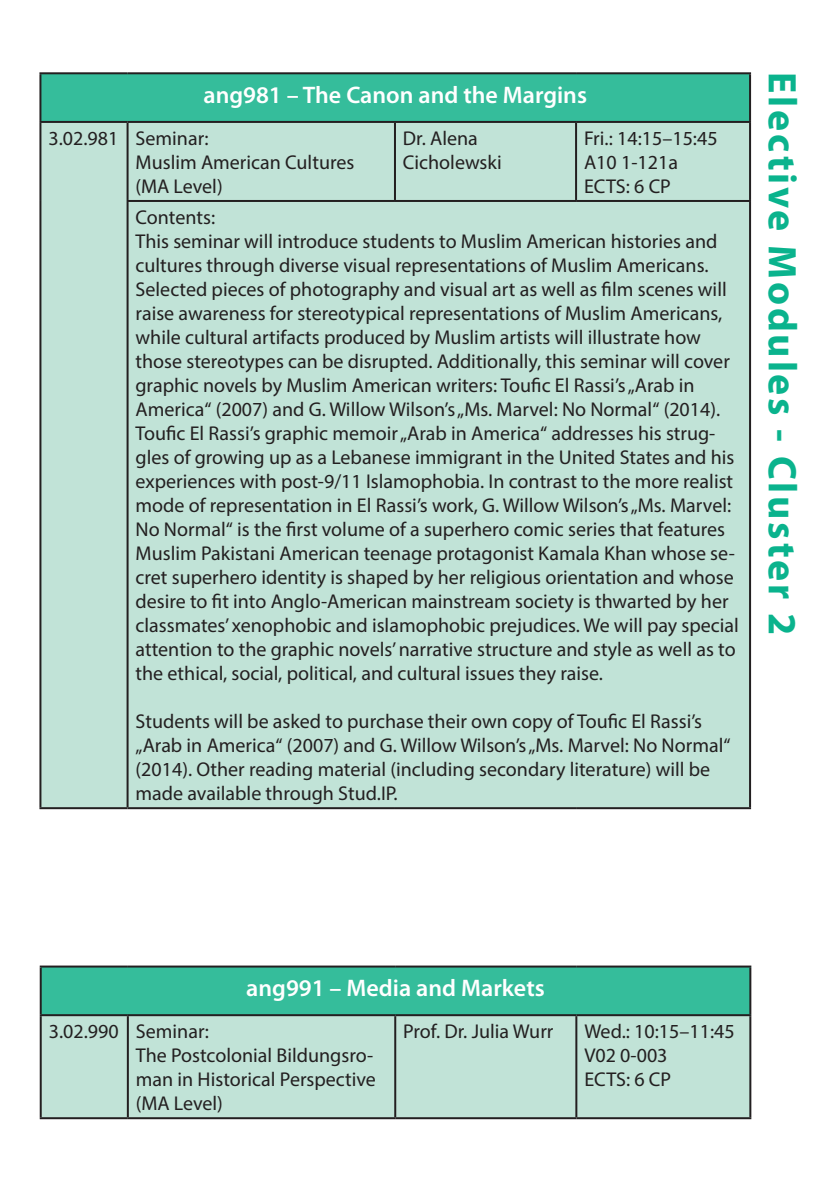
<style>
.page{position:relative;width:840px;height:1191px;background:#fff}
.page>*{position:absolute;margin:0;border:0;box-sizing:border-box;transform-origin:0 0}
.t1{font:700 40px "Myriad Pro";letter-spacing:.07em;color:#0ab38d}
.t2{font:600 24px "Myriad Pro";color:#fff}
.t3{font:20px/24px "Myriad Pro";color:#231f20}
</style>
<div class="page">
<div style="left:40px;top:73px;width:709px;height:49px;background:#35bd9b"></div>
<div style="left:41px;top:123px;width:707px;height:684px;background:#c1e3d7"></div>
<hr style="left:39px;top:72px;width:88px;height:2px;background:#231f20">
<hr style="left:39px;top:74px;width:2px;height:47px;background:#231f20">
<hr style="left:127px;top:72px;width:268px;height:2px;background:#231f20">
<hr style="left:395px;top:72px;width:180px;height:2px;background:#231f20">
<hr style="left:575px;top:72px;width:175px;height:2px;background:#231f20">
<hr style="left:748px;top:74px;width:2px;height:47px;background:#231f20">
<hr style="left:39px;top:121px;width:88px;height:2px;background:#231f20">
<hr style="left:39px;top:123px;width:2px;height:78px;background:#231f20">
<hr style="left:127px;top:121px;width:268px;height:2px;background:#231f20">
<hr style="left:126px;top:123px;width:2px;height:77px;background:#231f20">
<hr style="left:395px;top:121px;width:180px;height:2px;background:#231f20">
<hr style="left:394px;top:123px;width:2px;height:77px;background:#231f20">
<hr style="left:575px;top:121px;width:175px;height:2px;background:#231f20">
<hr style="left:574px;top:123px;width:2px;height:77px;background:#231f20">
<hr style="left:748px;top:123px;width:2px;height:77px;background:#231f20">
<hr style="left:39px;top:201px;width:2px;height:606px;background:#231f20">
<hr style="left:126px;top:200px;width:269px;height:2px;background:#231f20">
<hr style="left:126px;top:202px;width:2px;height:605px;background:#231f20">
<hr style="left:395px;top:200px;width:180px;height:2px;background:#231f20">
<hr style="left:575px;top:200px;width:175px;height:2px;background:#231f20">
<hr style="left:748px;top:202px;width:2px;height:605px;background:#231f20">
<hr style="left:39px;top:807px;width:88px;height:2px;background:#231f20">
<hr style="left:127px;top:807px;width:268px;height:2px;background:#231f20">
<hr style="left:395px;top:807px;width:180px;height:2px;background:#231f20">
<hr style="left:575px;top:807px;width:175px;height:2px;background:#231f20">
<div style="left:41px;top:966px;width:709px;height:49px;background:#35bd9b"></div>
<div style="left:42px;top:1016px;width:707px;height:101px;background:#c1e3d7"></div>
<hr style="left:40px;top:965px;width:88px;height:2px;background:#231f20">
<hr style="left:40px;top:967px;width:2px;height:47px;background:#231f20">
<hr style="left:128px;top:965px;width:267px;height:2px;background:#231f20">
<hr style="left:395px;top:965px;width:181px;height:2px;background:#231f20">
<hr style="left:576px;top:965px;width:175px;height:2px;background:#231f20">
<hr style="left:749px;top:967px;width:2px;height:47px;background:#231f20">
<hr style="left:40px;top:1014px;width:88px;height:2px;background:#231f20">
<hr style="left:40px;top:1016px;width:2px;height:101px;background:#231f20">
<hr style="left:128px;top:1014px;width:267px;height:2px;background:#231f20">
<hr style="left:127px;top:1016px;width:2px;height:101px;background:#231f20">
<hr style="left:395px;top:1014px;width:181px;height:2px;background:#231f20">
<hr style="left:394px;top:1016px;width:2px;height:101px;background:#231f20">
<hr style="left:576px;top:1014px;width:175px;height:2px;background:#231f20">
<hr style="left:575px;top:1016px;width:2px;height:101px;background:#231f20">
<hr style="left:749px;top:1016px;width:2px;height:101px;background:#231f20">
<hr style="left:40px;top:1117px;width:88px;height:2px;background:#231f20">
<hr style="left:128px;top:1117px;width:267px;height:2px;background:#231f20">
<hr style="left:395px;top:1117px;width:181px;height:2px;background:#231f20">
<hr style="left:576px;top:1117px;width:175px;height:2px;background:#231f20">
<p class="t2" style="left:203px;top:79px;width:385px">ang981 – The Canon and the Margins</p>
<p class="t3" style="left:135px;top:126px;width:220px;text-indent:-87px">3.02.981 Seminar:<br>Muslim American Cultures (MA Level)</p>
<p class="t3" style="left:403px;top:126px;width:100px">Dr. Alena<br>Cicholewski</p>
<p class="t3" style="left:583px;top:126px;width:135px">Fri.: 14:15–15:45<br>A10 1-121a<br>ECTS: 6 CP</p>
<p class="t3" style="left:135px;top:205px;width:604px">Contents:<br>This seminar will introduce students to Muslim American histories and cultures through diverse visual representations of Muslim Americans.<br>Selected pieces of photography and visual art as well as film scenes will raise awareness for stereotypical representations of Muslim Americans, while cultural artifacts produced by Muslim artists will illustrate how those stereotypes can be disrupted. Additionally, this seminar will cover graphic novels by Muslim American writers: Toufic El Rassi’s „Arab in America“ (2007) and G. Willow Wilson’s „Ms. Marvel: No Normal“ (2014).<br>Toufic El Rassi’s graphic memoir „Arab in America“ addresses his strug&shy;gles of growing up as a Lebanese immigrant in the United States and his experiences with post-9/11 Islamophobia. In contrast to the more realist mode of representation in El Rassi’s work, G. Willow Wilson’s „Ms. Marvel:<br>No Normal“ is the first volume of a superhero comic series that features Muslim Pakistani American teenage protagonist Kamala Khan whose se&shy;cret superhero identity is shaped by her religious orientation and whose desire to fit into Anglo-American mainstream society is thwarted by her classmates’ xenophobic and islamophobic prejudices. We will pay special attention to the graphic novels’ narrative structure and style as well as to the ethical, social, political, and cultural issues they raise.</p>
<p class="t3" style="left:135px;top:709px;width:596px">Students will be asked to purchase their own copy of Toufic El Rassi’s „Arab in America“ (2007) and G. Willow Wilson’s „Ms. Marvel: No Normal“ (2014). Other reading material (including secondary literature) will be made available through Stud.IP.</p>
<h1 class="t1" style="left:808px;top:72px;width:564px;rotate:90deg">Elective Modules - Cluster 2</h1>
<p class="t2" style="left:246px;top:972px;width:300px">ang991 – Media and Markets</p>
<p class="t3" style="left:136px;top:1019px;width:241px;text-indent:-87px">3.02.990 Seminar:<br>The Postcolonial Bildungsro&shy;man in Historical Perspective (MA Level)</p>
<p class="t3" style="left:403px;top:1019px;width:152px">Prof. Dr. Julia Wurr</p>
<p class="t3" style="left:584px;top:1019px;width:152px">Wed.: 10:15–11:45<br>V02 0-003<br>ECTS: 6 CP</p>
</div>
